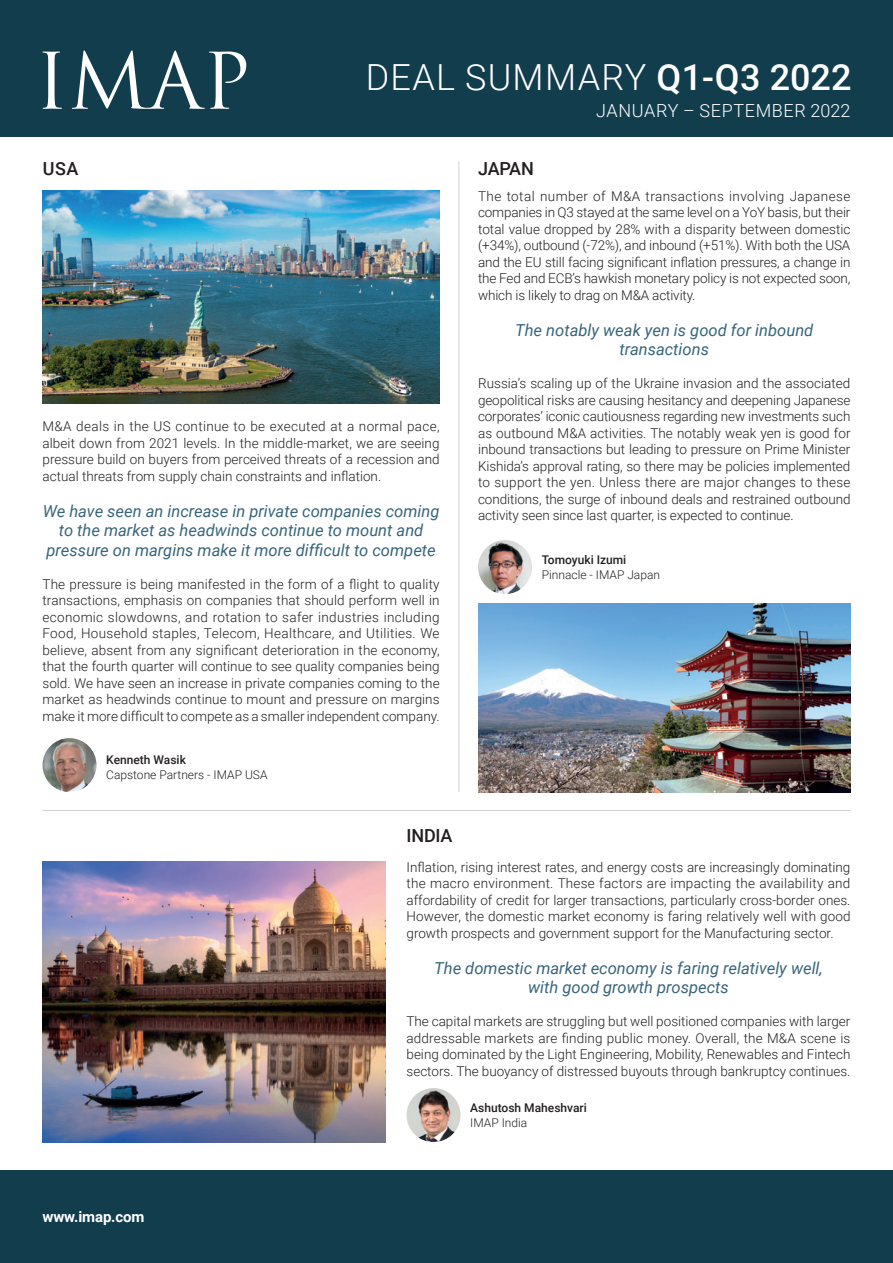
<style>
.page{position:relative;width:893px;height:1263px;background:#fff}
.page>*{position:absolute;margin:0;border:0;box-sizing:border-box;transform-origin:0 0}
.SECCIÓ{font:300 36px "Roboto";letter-spacing:.035em;color:#fff}
.SECCIÓ-2{font:300 18px "Roboto";letter-spacing:.035em;color:#fff}
.t1{font:500 18px "Roboto";letter-spacing:-.01em;color:#231f20}
.t2{font:italic 16.5px/19.5px "Roboto";color:#39657c;text-align:center}
.Text_general{font:700 15px "Roboto";letter-spacing:-.01em;color:#fff}
.t3{font:300 13.5px/16.5px "Roboto";color:#231f20;text-align:justify}
.t4{font:300 12px "Roboto";color:#231f20}
.t5{font:500 12px "Roboto";color:#231f20}
.s1{font-weight:500}
</style>
<div class="page">
<div style="left:0;top:1170px;width:893px;height:93px;background:#123d4d"></div>
<div style="left:0;top:0;width:893px;height:136px;background:#123d4d"></div>
<svg style="left:43px;top:52px;width:19px;height:57px"></svg>
<svg style="left:72px;top:50px;width:174px;height:59px"></svg>
<img style="left:43px;top:861px;width:342px;height:281px">
<img style="left:478px;top:540px;width:54px;height:54px;border-radius:27px">
<hr style="left:43px;top:810px;width:807px;height:1px;background:#d1d2d4">
<img style="left:406px;top:1088px;width:54px;height:54px;border-radius:27px">
<img style="left:43px;top:191px;width:397px;height:213px">
<img style="left:478px;top:604px;width:372px;height:188px">
<img style="left:43px;top:738px;width:54px;height:54px;border-radius:27px">
<hr style="left:458px;top:162px;width:1px;height:630px;background:#d1d2d4">
<p class="SECCIÓ" style="left:366px;top:52px;width:487px">DEAL SUMMARY <span class="s1">Q1-Q3 2022</span></p>
<p class="SECCIÓ-2" style="left:596px;top:98px;width:256px">JANUARY – SEPTEMBER 2022</p>
<p class="t1" style="left:43px;top:156px;width:37px">USA</p>
<p class="t1" style="left:478px;top:156px;width:57px">JAPAN</p>
<p class="t3" style="left:43px;top:418px;width:399px">M&amp;A deals in the US continue to be executed at a normal pace, albeit down from 2021 levels. In the middle-market, we are seeing pressure build on buyers from perceived threats of a recession and actual threats from supply chain constraints and inflation.</p>
<p class="t2" style="left:43px;top:500px;width:398px">We have seen an increase in private companies coming to the market as headwinds continue to mount and pressure on margins make it more difficult to compete</p>
<p class="t3" style="left:43px;top:575px;width:399px">The pressure is being manifested in the form of a flight to quality transactions, emphasis on companies that should perform well in economic slowdowns, and rotation to safer industries including Food, Household staples, Telecom, Healthcare, and Utilities. We believe, absent from any significant deterioration in the economy, that the fourth quarter will continue to see quality companies being sold. We have seen an increase in private companies coming to the market as headwinds continue to mount and pressure on margins make it more difficult to compete as a smaller independent company.</p>
<p class="t5" style="left:106px;top:752px;width:81px">Kenneth Wasik</p>
<p class="t4" style="left:106px;top:767px;width:163px">Capstone Partners - IMAP USA</p>
<p class="t3" style="left:478px;top:187px;width:374px">The total number of M&amp;A transactions involving Japanese companies in Q3 stayed at the same level on a YoY basis, but their total value dropped by 28% with a disparity between domestic (+34%), outbound (-72%), and inbound (+51%). With both the USA and the EU still facing significant inflation pressures, a change in the Fed and ECB’s hawkish monetary policy is not expected soon, which is likely to drag on M&amp;A activity.</p>
<p class="t2" style="left:515px;top:320px;width:300px">The notably weak yen is good for inbound transactions</p>
<p class="t3" style="left:478px;top:375px;width:374px">Russia’s scaling up of the Ukraine invasion and the associated geopolitical risks are causing hesitancy and deepening Japanese corporates’ iconic cautiousness regarding new investments such as outbound M&amp;A activities. The notably weak yen is good for inbound transactions but leading to pressure on Prime Minister Kishida’s approval rating, so there may be policies implemented to support the yen. Unless there are major changes to these conditions, the surge of inbound deals and restrained outbound activity seen since last quarter, is expected to continue.</p>
<p class="t5" style="left:542px;top:551px;width:86px">Tomoyuki Izumi</p>
<p class="t4" style="left:542px;top:566px;width:120px">Pinnacle - IMAP Japan</p>
<p class="Text_general" style="left:43px;top:1206px;width:103px">www.imap.com</p>
<p class="t1" style="left:406px;top:822px;width:48px">INDIA</p>
<p class="t3" style="left:406px;top:858px;width:446px">Inflation, rising interest rates, and energy costs are increasingly dominating the macro environment. These factors are impacting the availability and affordability of credit for larger transactions, particularly cross-border ones.<br>However, the domestic market economy is faring relatively well with good growth prospects and government support for the Manufacturing sector.</p>
<p class="t2" style="left:434px;top:957px;width:390px">The domestic market economy is faring relatively well, with good growth prospects</p>
<p class="t3" style="left:406px;top:1012px;width:445px">The capital markets are struggling but well positioned companies with larger addressable markets are finding public money. Overall, the M&amp;A scene is being dominated by the Light Engineering, Mobility, Renewables and Fintech sectors. The buoyancy of distressed buyouts through bankruptcy continues.</p>
<p class="t5" style="left:470px;top:1099px;width:118px">Ashutosh Maheshvari</p>
<p class="t4" style="left:470px;top:1114px;width:59px">IMAP India</p>
</div>
